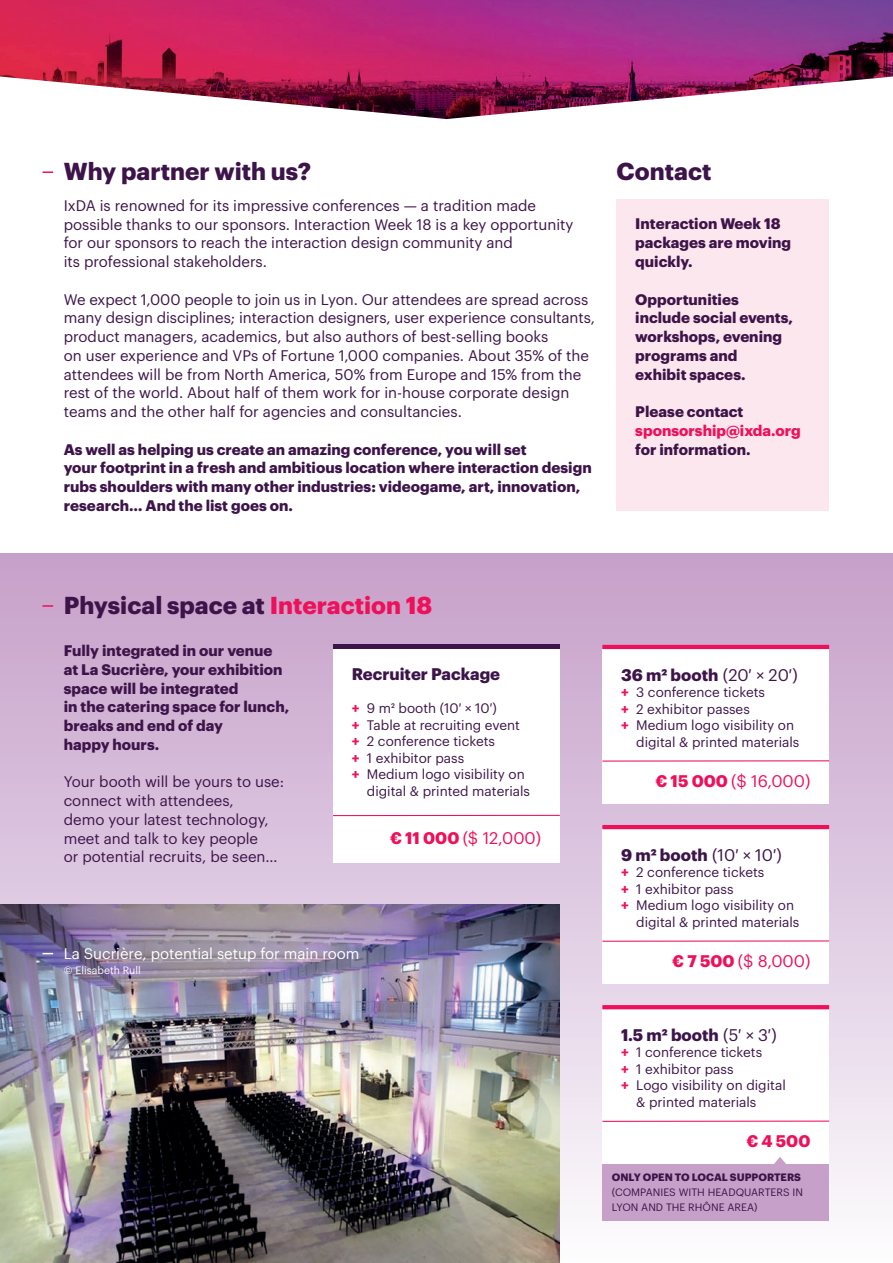
<style>
.page{position:relative;width:893px;height:1263px;background:#fff}
.page>*{position:absolute;margin:0;border:0;box-sizing:border-box;transform-origin:0 0}
.t1{font:700 24px "Graphik";color:#3d1449}
.t2{font:700 16.5px "Graphik";color:#3d1449}
.t3{font:16.5px "Graphik";color:#ee1059}
.t4{font:16.5px "Graphik";color:#3d1449}
.t5{font:700 16.5px "Graphik";color:#ee1059}
.t6{font:15px/18.8px "Graphik";color:#3d1449}
.t7{font:700 15px/18.8px "Graphik";color:#3d1449}
.t8{font:15px "Graphik";color:#fff}
.t9{font:700 15px "Graphik";color:#ee1059}
.t10{font:13.5px "Graphik";color:#3d1449}
.t11{font:10.5px/14.7px "Graphik";color:#3d1449}
.t12{font:700 10.5px "Graphik";color:#3d1449}
.t13{font:10.5px "Graphik";color:#fff}
.s1{color:#ee1059}
.s2{font-weight:700;color:#ee1059}
.s3{font-weight:700}
.s4{font-weight:400}
.s5{font-weight:700;color:#ec1559}
</style>
<div class="page">
<div style="left:0;top:553px;width:893px;height:710px;background:linear-gradient(to bottom,#c59ec9,#fcfbfd)"></div>
<img style="left:0;top:0;width:893px;height:119px">
<svg style="left:43px;top:171px;width:10px;height:2px"></svg>
<svg style="left:43px;top:605px;width:10px;height:2px"></svg>
<div style="left:617px;top:200px;width:212px;height:311px;background:#fde7ee"></div>
<div style="left:333px;top:649px;width:227px;height:213px;background:#fff"></div>
<hr style="left:333px;top:645px;width:227px;height:4px;background:#3d1449">
<hr style="left:333px;top:815px;width:227px;height:1px;background:#ee1059">
<div style="left:602px;top:649px;width:227px;height:155px;background:#fff"></div>
<hr style="left:602px;top:645px;width:227px;height:4px;background:#ee1059">
<hr style="left:602px;top:760px;width:227px;height:2px;background:#ee1059">
<div style="left:602px;top:829px;width:227px;height:155px;background:#fff"></div>
<hr style="left:602px;top:825px;width:227px;height:4px;background:#ee1059">
<hr style="left:602px;top:940px;width:227px;height:2px;background:#ee1059">
<div style="left:602px;top:1009px;width:227px;height:155px;background:#fff"></div>
<svg style="left:602px;top:1005px;width:227px;height:4px"></svg>
<hr style="left:602px;top:1120px;width:227px;height:2px;background:#ee1059">
<div style="left:602px;top:1164px;width:227px;height:56px;background:#c7a0c9"></div>
<svg style="left:774px;top:1157px;width:12px;height:7px"></svg>
<img style="left:0;top:904px;width:559px;height:359px">
<h1 class="t1" style="left:64px;top:152px;width:249px">Why partner with us?</h1>
<p class="t6" style="left:64px;top:195px;width:511px">IxDA is renowned for its impressive conferences — a tradition made possible thanks to our sponsors. Interaction Week 18 is a key opportunity for our sponsors to reach the interaction design community and<br>its professional stakeholders.</p>
<p class="t6" style="left:64px;top:288px;width:533px">We expect 1,000 people to join us in Lyon. Our attendees are spread across many design disciplines; interaction designers, user experience consultants, product managers, academics, but also authors of best-selling books<br>on user experience and VPs of Fortune 1,000 companies. About 35% of the attendees will be from North America, 50% from Europe and 15% from the rest of the world. About half of them work for in-house corporate design teams and the other half for agencies and consultancies.</p>
<p class="t7" style="left:64px;top:438px;width:529px">As well as helping us create an amazing conference, you will set<br>your footprint in a fresh and ambitious location where interaction design rubs shoulders with many other industries: videogame, art, innovation, research… And the list goes on.</p>
<h1 class="t1" style="left:617px;top:152px;width:96px">Contact</h1>
<p class="t7" style="left:635px;top:213px;width:157px">Interaction Week 18 packages are moving quickly.</p>
<p class="t7" style="left:635px;top:288px;width:159px">Opportunities include social events, workshops, evening programs and<br>exhibit spaces.</p>
<p class="t7" style="left:635px;top:401px;width:110px">Please contact</p>
<p class="t9" style="left:635px;top:419px;width:167px">sponsorship@ixda.org</p>
<p class="t7" style="left:635px;top:438px;width:117px">for information.</p>
<h1 class="t1" style="left:64px;top:587px;width:370px">Physical space at <span class="s1">Interaction 18</span></h1>
<p class="t7" style="left:64px;top:640px;width:227px">Fully integrated in our venue at La Sucrière, your exhibition space will be integrated<br>in the catering space for lunch, breaks and end of day<br>happy hours.</p>
<p class="t6" style="left:64px;top:771px;width:222px">Your booth will be yours to use: connect with attendees,<br>demo your latest technology, meet and talk to key people<br>or potential recruits, be seen…</p>
<p class="t2" style="left:352px;top:661px;width:150px">Recruiter Package</p>
<p class="t10" style="left:352px;top:698px;width:147px"><span class="s2">+</span> 9 m2 booth (10′ × 10′)</p>
<p class="t10" style="left:352px;top:715px;width:170px"><span class="s2">+</span> Table at recruiting event</p>
<p class="t10" style="left:352px;top:731px;width:145px"><span class="s2">+</span> 2 conference tickets</p>
<p class="t10" style="left:352px;top:748px;width:114px"><span class="s2">+</span> 1 exhibitor pass</p>
<p class="t10" style="left:352px;top:764px;width:175px"><span class="s2">+</span> Medium logo visibility on</p>
<p class="t10" style="left:367px;top:781px;width:165px">digital &amp; printed materials</p>
<p class="t3" style="left:390px;top:825px;width:152px"><span class="s3">€ 11 000</span> ($ 12,000)</p>
<p class="t8" style="left:64px;top:942px;width:297px">La Sucrière, potential setup for main room</p>
<p class="t13" style="left:64px;top:962px;width:79px">© Elisabeth Rull</p>
<p class="t2" style="left:621px;top:662px;width:178px">36 m2 booth <span class="s4">(20′ × 20′)</span></p>
<p class="t10" style="left:621px;top:682px;width:145px"><span class="s2">+</span> 3 conference tickets</p>
<p class="t10" style="left:621px;top:698px;width:130px"><span class="s2">+</span> 2 exhibitor passes</p>
<p class="t10" style="left:621px;top:715px;width:175px"><span class="s2">+</span> Medium logo visibility on</p>
<p class="t10" style="left:636px;top:731px;width:165px">digital &amp; printed materials</p>
<p class="t3" style="left:655px;top:769px;width:156px"><span class="s3">€ 15 000</span> ($ 16,000)</p>
<p class="t4" style="left:621px;top:842px;width:162px"><span class="s3">9 m2 booth</span> (10′ × 10′)</p>
<p class="t10" style="left:621px;top:862px;width:145px"><span class="s2">+</span> 2 conference tickets</p>
<p class="t10" style="left:621px;top:879px;width:114px"><span class="s2">+</span> 1 exhibitor pass</p>
<p class="t10" style="left:621px;top:895px;width:175px"><span class="s2">+</span> Medium logo visibility on</p>
<p class="t10" style="left:636px;top:912px;width:165px">digital &amp; printed materials</p>
<p class="t3" style="left:672px;top:949px;width:140px"><span class="s3">€ 7 500</span> ($ 8,000)</p>
<p class="t2" style="left:621px;top:1022px;width:157px">1.5 m2 booth <span class="s4">(5′ × 3′)</span></p>
<p class="t10" style="left:621px;top:1042px;width:143px"><span class="s5">+</span> 1 conference tickets</p>
<p class="t10" style="left:621px;top:1059px;width:114px"><span class="s5">+</span> 1 exhibitor pass</p>
<p class="t10" style="left:621px;top:1075px;width:166px"><span class="s5">+</span> Logo visibility on digital</p>
<p class="t10" style="left:636px;top:1092px;width:122px">&amp; printed materials</p>
<p class="t5" style="left:746px;top:1128px;width:66px">€ 4 500</p>
<p class="t12" style="left:612px;top:1169px;width:191px">ONLY OPEN TO LOCAL SUPPORTERS</p>
<p class="t11" style="left:612px;top:1184px;width:193px">(COMPANIES WITH HEADQUARTERS IN<br>LYON AND THE RHÔNE AREA)</p>
</div>
